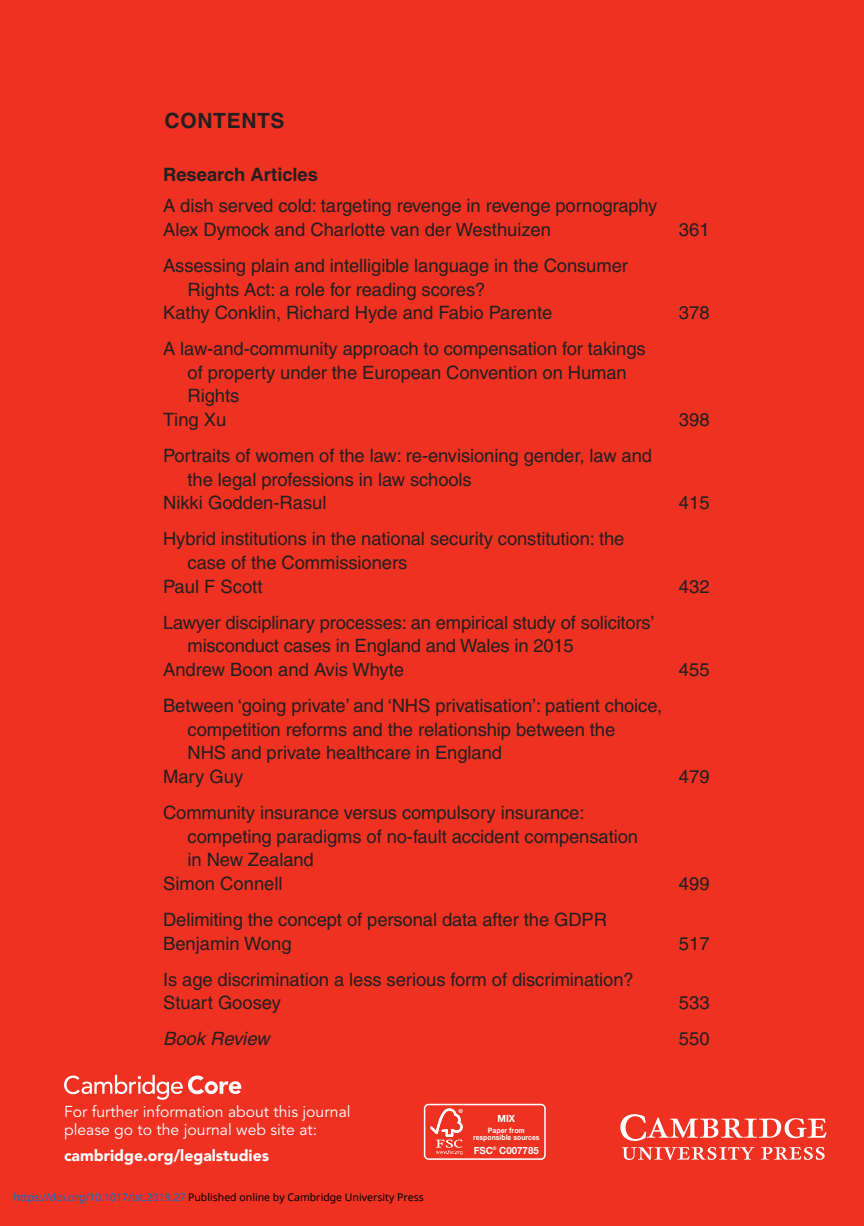
<style>
.page{position:relative;width:864px;height:1226px;background:#fff}
.page>*{position:absolute;margin:0;border:0;box-sizing:border-box;transform-origin:0 0}
.t1{font:700 21px "Helvetica";letter-spacing:.03em;color:#231f20}
.t2{font:18.38px/23.6px "Helvetica";letter-spacing:-.005em;color:#231f20}
.t3{font:italic 18.38px "Helvetica";color:#231f20}
.t4{font:15.75px/18.9px "Avenir";color:#fff}
.t5{font:900 15.75px "Avenir";color:#fff}
.t6{font:10.5px "Noto Sans";color:#000}
.t7{font:700 9.97px "Helvetica Neue";color:#fff}
.t8{font:700 9.97px "Helvetica Neue";color:#fff;scale:.95 1}
.t9{font:700 7.52px "Arial";color:#fff;scale:.91 1}
.t10{font:700 7.35px "Arial";color:#fff;scale:.95 1}
.t11{font:700 5.6px "Helvetica Neue";color:#fff}
.s1{font-weight:700}
.s2{color:#0172cf}
.s3{font-size:9.8px}
</style>
<div class="page">
<div style="left:0;top:0;width:863px;height:1226px;background:#ef3122"></div>
<svg style="left:64px;top:1074px;width:177px;height:25px"></svg>
<svg style="left:620px;top:1114px;width:206px;height:46px"></svg>
<div style="left:423px;top:1103px;width:122px;height:56px;border:2px solid #fff;border-radius:4px"></div>
<svg style="left:430px;top:1108px;width:32px;height:46px"></svg>
<p class="t1" style="left:164px;top:112px;width:121px">CONTENTS</p>
<p class="t2" style="left:163px;top:161px;width:495px;line-height:31.2px"><span class="s1">Research Articles<br></span>A dish served cold: targeting revenge in revenge pornography</p>
<p class="t2" style="left:163px;top:219px;width:389px">Alex Dymock and Charlotte van der Westhuizen</p>
<p class="t2" style="left:678px;top:219px;width:32px">361</p>
<p class="t2" style="left:163px;top:255px;width:466px">Assessing plain and intelligible language in the Consumer</p>
<p class="t2" style="left:187px;top:279px;width:299px">Rights Act: a role for reading scores?</p>
<p class="t2" style="left:163px;top:303px;width:390px">Kathy Conklin, Richard Hyde and Fabio Parente</p>
<p class="t2" style="left:678px;top:303px;width:32px">378</p>
<p class="t2" style="left:163px;top:339px;width:484px">A law-and-community approach to compensation for takings</p>
<p class="t2" style="left:187px;top:362px;width:440px">of property under the European Convention on Human</p>
<p class="t2" style="left:187px;top:386px;width:53px">Rights</p>
<p class="t2" style="left:163px;top:409px;width:65px">Ting Xu</p>
<p class="t2" style="left:678px;top:409px;width:32px">398</p>
<p class="t2" style="left:163px;top:445px;width:490px">Portraits of women of the law: re-envisioning gender, law and</p>
<p class="t2" style="left:187px;top:469px;width:285px">the legal professions in law schools</p>
<p class="t2" style="left:163px;top:493px;width:165px">Nikki Godden-Rasul</p>
<p class="t2" style="left:678px;top:493px;width:32px">415</p>
<p class="t2" style="left:163px;top:529px;width:462px">Hybrid institutions in the national security constitution: the</p>
<p class="t2" style="left:187px;top:552px;width:221px">case of the Commissioners</p>
<p class="t2" style="left:163px;top:576px;width:101px">Paul F Scott</p>
<p class="t2" style="left:678px;top:576px;width:32px">432</p>
<p class="t2" style="left:163px;top:612px;width:493px">Lawyer disciplinary processes: an empirical study of solicitors’</p>
<p class="t2" style="left:187px;top:636px;width:387px">misconduct cases in England and Wales in 2015</p>
<p class="t2" style="left:163px;top:659px;width:242px">Andrew Boon and Avis Whyte</p>
<p class="t2" style="left:678px;top:659px;width:32px">455</p>
<p class="t2" style="left:163px;top:695px;width:500px">Between ‘going private’ and ‘NHS privatisation’: patient choice,</p>
<p class="t2" style="left:187px;top:719px;width:429px">competition reforms and the relationship between the</p>
<p class="t2" style="left:187px;top:743px;width:316px">NHS and private healthcare in England</p>
<p class="t2" style="left:163px;top:766px;width:82px">Mary Guy</p>
<p class="t2" style="left:678px;top:766px;width:32px">479</p>
<p class="t2" style="left:163px;top:802px;width:423px">Community insurance versus compulsory insurance:</p>
<p class="t2" style="left:187px;top:826px;width:451px">competing paradigms of no-fault accident compensation</p>
<p class="t2" style="left:187px;top:849px;width:128px">in New Zealand</p>
<p class="t2" style="left:163px;top:873px;width:121px">Simon Connell</p>
<p class="t2" style="left:678px;top:873px;width:32px">499</p>
<p class="t2" style="left:163px;top:909px;width:445px">Delimiting the concept of personal data after the GDPR<br>Benjamin Wong</p>
<p class="t2" style="left:678px;top:933px;width:32px">517</p>
<p class="t2" style="left:163px;top:969px;width:472px">Is age discrimination a less serious form of discrimination?<br>Stuart Goosey</p>
<p class="t2" style="left:678px;top:992px;width:32px">533</p>
<p class="t3" style="left:163px;top:1032px;width:108px">Book Review</p>
<p class="t2" style="left:678px;top:1028px;width:32px">550</p>
<p class="t4" style="left:64px;top:1103px;width:288px">For further information about this journal please go to the journal web site at:</p>
<p class="t5" style="left:64px;top:1148px;width:206px">cambridge.org/legalstudies</p>
<p class="t6" style="left:14px;top:1189px;width:411px"><span class="s2">https://doi.org/10.1017/lst.2019.27</span> Published online by Cambridge University Press</p>
<p class="t11" style="left:458px;top:1109px;width:6px">®</p>
<p class="t8" style="left:497px;top:1114px;width:20px">MIX</p>
<p class="t10" style="left:487px;top:1125px;width:40px">Paper from</p>
<p class="t9" style="left:473px;top:1133px;width:75px">responsible sources</p>
<p class="t7" style="left:473px;top:1146px;width:67px"><span class="s3">FSC</span><sup>®</sup> C007785</p>
</div>
